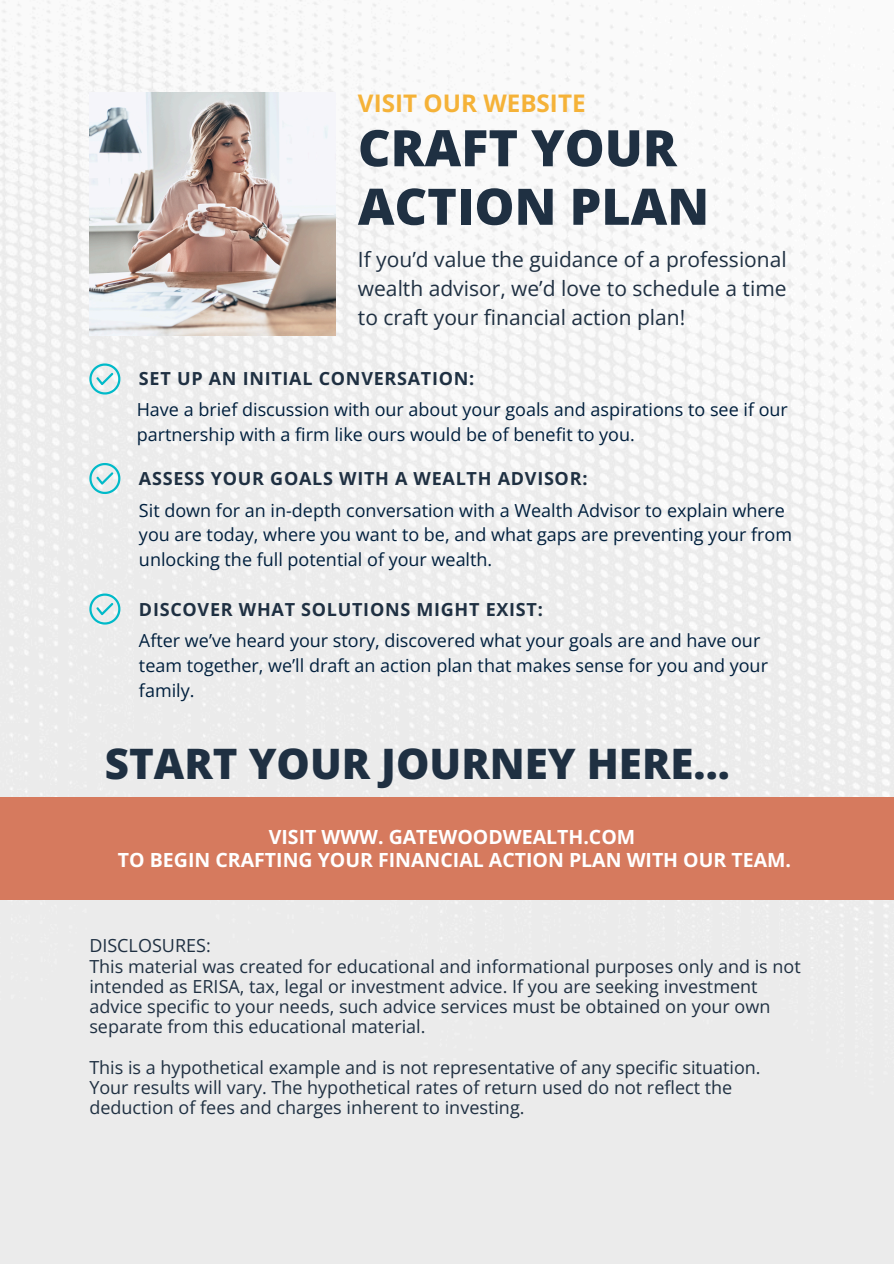
<style>
.page{position:relative;width:894px;height:1264px;background:#fff}
.page>*{position:absolute;margin:0;border:0;box-sizing:border-box;transform-origin:0 0}
.t1{font:800 50.4px/58.5px "Open Sans";color:#1f3042}
.t2{font:800 42px "Open Sans";color:#1f3042}
.t3{font:700 24.3px "Open Sans";color:#f5b238}
.t4{font:21px/29.2px "Open Sans";color:#1f3042;text-align:justify}
.t5{font:700 19.5px/22.5px "Open Sans";color:#fff;text-align:center}
.t6{font:18px/20.2px "Open Sans";color:#1f3042}
.t7{font:18px/24.8px "Open Sans";color:#001f3d}
.t8{font:700 18px "Open Sans";letter-spacing:.04em;color:#1f3042}
</style>
<div class="page">
<img style="left:0;top:0;width:893px;height:1263px">
<div style="left:0;top:797px;width:893px;height:103px;background:#d67a5e"></div>
<img style="left:89px;top:92px;width:247px;height:243px">
<svg style="left:89px;top:363px;width:31px;height:31px"></svg>
<svg style="left:89px;top:463px;width:31px;height:31px"></svg>
<svg style="left:89px;top:593px;width:31px;height:31px"></svg>
<h3 class="t3" style="left:358px;top:86px;width:229px">VISIT OUR WEBSITE</h3>
<h1 class="t1" style="left:358px;top:117px;width:352px">CRAFT YOUR<br>ACTION PLAN</h1>
<h5 class="t4" style="left:358px;top:244px;width:430px">If you’d value the guidance of a professional wealth advisor, we’d love to schedule a time to craft your financial action plan!</h5>
<p class="t8" style="left:139px;top:365px;width:337px">SET UP AN INITIAL CONVERSATION:</p>
<p class="t7" style="left:137px;top:397px;width:652px">Have a brief discussion with our about your goals and aspirations to see if our partnership with a firm like ours would be of benefit to you.</p>
<h6 class="t8" style="left:139px;top:466px;width:450px">ASSESS YOUR GOALS WITH A WEALTH ADVISOR:</h6>
<p class="t7" style="left:139px;top:497px;width:654px">Sit down for an in-depth conversation with a Wealth Advisor to explain where you are today, where you want to be, and what gaps are preventing your from unlocking the full potential of your wealth.</p>
<h6 class="t8" style="left:139px;top:596px;width:405px">DISCOVER WHAT SOLUTIONS MIGHT EXIST:</h6>
<p class="t7" style="left:139px;top:627px;width:630px">After we’ve heard your story, discovered what your goals are and have our team together, we’ll draft an action plan that makes sense for you and your family.</p>
<h2 class="t2" style="left:105px;top:734px;width:626px">START YOUR JOURNEY HERE...</h2>
<p class="t5" style="left:118px;top:825px;width:674px">VISIT WWW. GATEWOODWEALTH.COM<br>TO BEGIN CRAFTING YOUR FINANCIAL ACTION PLAN WITH OUR TEAM.</p>
<p class="t6" style="left:89px;top:934px;width:123px">DISCLOSURES:</p>
<h6 class="t6" style="left:89px;top:955px;width:712px">This material was created for educational and informational purposes only and is not intended as ERISA, tax, legal or investment advice. If you are seeking investment advice specific to your needs, such advice services must be obtained on your own separate from this educational material.</h6>
<p class="t6" style="left:89px;top:1056px;width:672px">This is a hypothetical example and is not representative of any specific situation.<br>Your results will vary. The hypothetical rates of return used do not reflect the deduction of fees and charges inherent to investing.</p>
</div>
